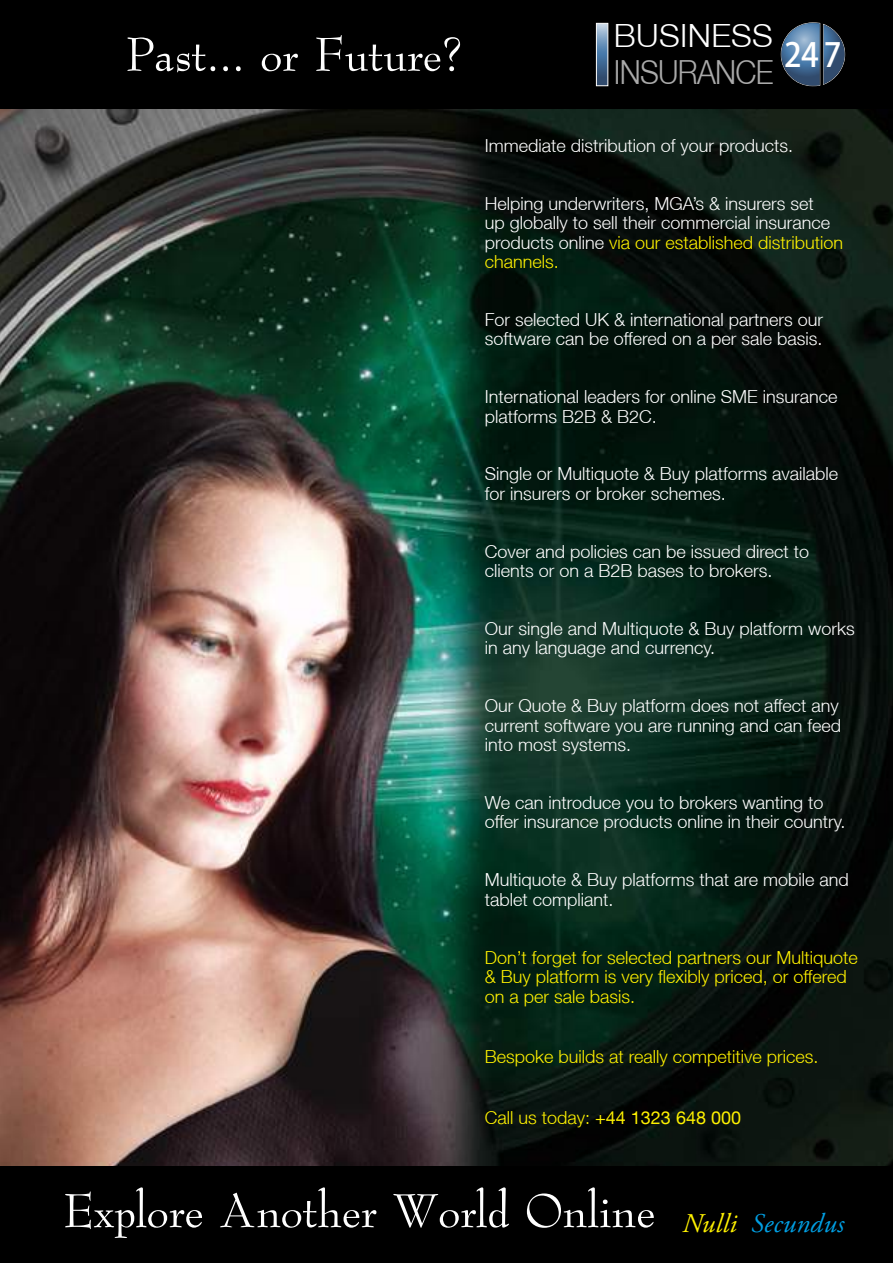
<style>
.page{position:relative;width:893px;height:1263px;background:#fff}
.page>*{position:absolute;margin:0;border:0;box-sizing:border-box;transform-origin:0 0}
.t1{font:55.5px "Bernadette";color:#fff}
.t2{font:300 33.15px "Helvetica Neue LT";letter-spacing:-.025em;color:#aaa;scale:.9 1}
.t3{font:500 33px "Koz Go Pr 6 N";color:#fff;scale:.95 1}
.t4{font:300 31.95px "Helvetica Neue LT";letter-spacing:.01em;color:#fff}
.t5{font:300 18px/19.5px "Helvetica Neue LT";color:#fff}
.t6{font:300 18px/19.5px "Helvetica Neue LT";color:#fff200}
.t7{font:18px "Helvetica Neue LT";color:#fff200}
.s1{color:#fff200}
.s2{font-weight:300}
</style>
<div class="page">
<img style="left:0;top:108px;width:893px;height:1058px">
<div style="left:0;top:0;width:893px;height:108px;background:#000"></div>
<div style="left:0;top:1166px;width:893px;height:97px;background:#000"></div>
<svg style="left:781px;top:22px;width:64px;height:64px"></svg>
<svg style="left:598px;top:25px;width:8px;height:59px"></svg>
<div style="left:596px;top:23px;width:12px;height:63px;border:1px solid #fff"></div>
<h1 class="t1" style="left:125px;top:27px;width:340px">Past... or Future?</h1>
<h3 class="t4" style="left:614px;top:16px;width:161px">BUSINESS</h3>
<h2 class="t2" style="left:614px;top:52px;width:179px">INSURANCE</h2>
<h3 class="t3" style="left:784px;top:36px;width:62px">247</h3>
<p class="t5" style="left:485px;top:135px;width:310px">Immediate distribution of your products.</p>
<p class="t5" style="left:485px;top:193px;width:360px">Helping underwriters, MGA’s &amp; insurers set<br>up globally to sell their commercial insurance products online <span class="s1">via our established distribution channels.</span></p>
<p class="t5" style="left:485px;top:309px;width:340px">For selected UK &amp; international partners our software can be offered on a per sale basis.</p>
<p class="t5" style="left:485px;top:387px;width:354px">International leaders for online SME insurance platforms B2B &amp; B2C.</p>
<p class="t5" style="left:485px;top:464px;width:355px">Single or Multiquote &amp; Buy platforms available for insurers or broker schemes.</p>
<p class="t5" style="left:485px;top:541px;width:326px">Cover and policies can be issued direct to clients or on a B2B bases to brokers.</p>
<p class="t5" style="left:485px;top:618px;width:372px">Our single and Multiquote &amp; Buy platform works in any language and currency.</p>
<p class="t5" style="left:485px;top:696px;width:358px">Our Quote &amp; Buy platform does not affect any current software you are running and can feed into most systems.</p>
<p class="t5" style="left:485px;top:792px;width:362px">We can introduce you to brokers wanting to offer insurance products online in their country.</p>
<p class="t5" style="left:485px;top:870px;width:366px">Multiquote &amp; Buy platforms that are mobile and tablet compliant.</p>
<p class="t6" style="left:485px;top:947px;width:375px">Don’t forget for selected partners our Multiquote &amp; Buy platform is very flexibly priced, or offered on a per sale basis.</p>
<p class="t6" style="left:485px;top:1046px;width:335px">Bespoke builds at really competitive prices.</p>
<p class="t7" style="left:485px;top:1106px;width:258px"><span class="s2">Call us today:</span> +44 1323 648 000</p>
<h1 class="t1" style="left:63px;top:1183px;width:783px">Explore Another World Online <sub>Nulli</sub> <sub>Secundus</sub></h1>
</div>
